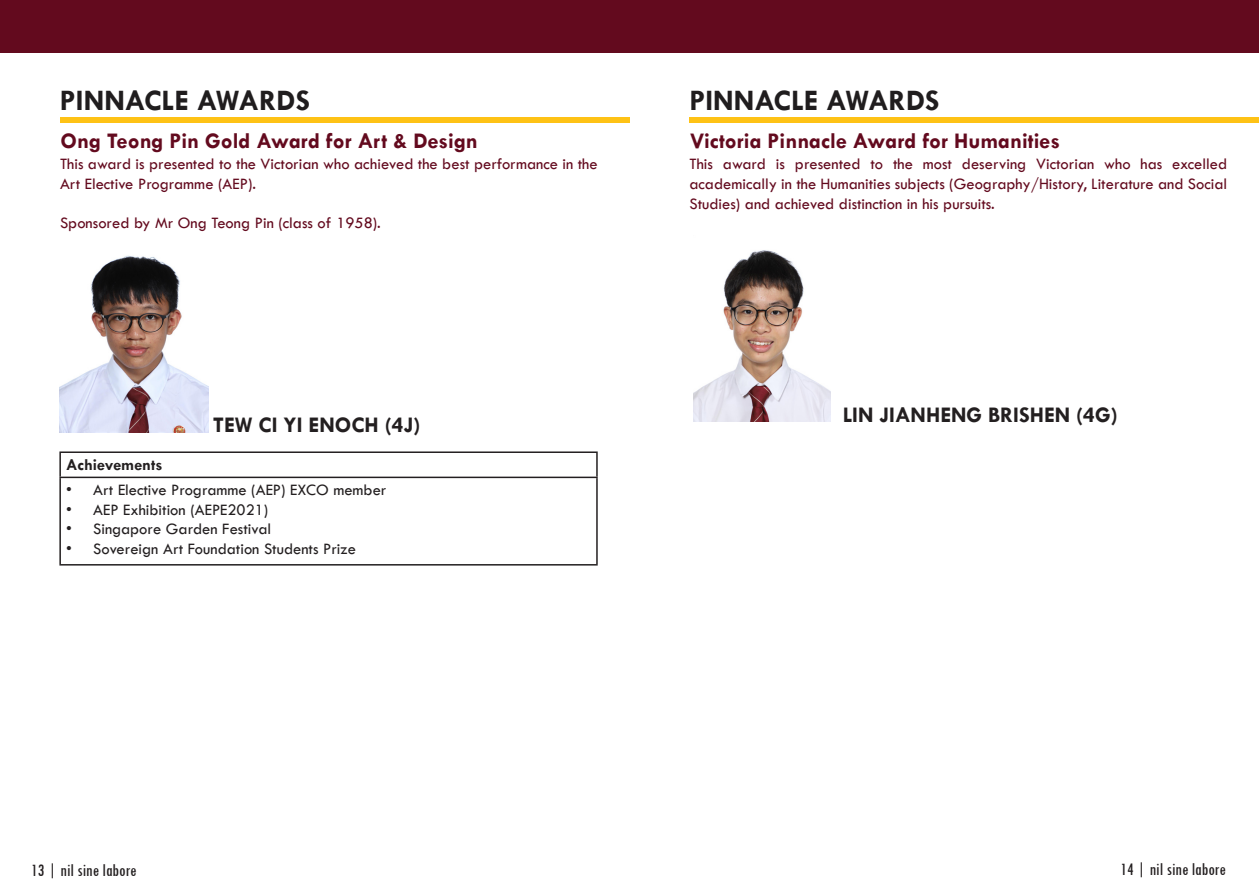
<style>
.page{position:relative;width:1259px;height:893px;background:#fff}
.page>*{position:absolute;margin:0;border:0;box-sizing:border-box;transform-origin:0 0}
.t1{font:700 30px "Tw Cen";color:#201d1e}
.t2{font:700 22.5px "Tw Cen";color:#630a1e}
.t3{font:700 22.5px "Tw Cen";color:#231f20}
.t4{font:condensed 18px "Tw Cen";color:#231f20}
.t5{font:16.5px/19.8px "Tw Cen";color:#630a1e}
.t6{font:16.5px "Tw Cen";color:#231f20}
.t7{font:700 16.5px "Tw Cen";color:#231f20}
</style>
<div class="page">
<div style="left:0;top:0;width:1259px;height:52px;background:#630a1e"></div>
<div style="left:689px;top:117px;width:570px;height:6px;background:#fec216"></div>
<div style="left:60px;top:117px;width:569px;height:6px;background:#fec216"></div>
<hr style="left:59px;top:451px;width:539px;height:2px;background:#231f20">
<hr style="left:59px;top:453px;width:2px;height:24px;background:#231f20">
<hr style="left:596px;top:453px;width:2px;height:24px;background:#231f20">
<hr style="left:59px;top:477px;width:539px;height:1px;background:#231f20">
<hr style="left:59px;top:478px;width:2px;height:86px;background:#231f20">
<hr style="left:596px;top:478px;width:2px;height:86px;background:#231f20">
<hr style="left:59px;top:564px;width:539px;height:2px;background:#231f20">
<img style="left:59px;top:255px;width:150px;height:177px">
<img style="left:693px;top:250px;width:138px;height:172px">
<p class="t1" style="left:60px;top:82px;width:251px">PINNACLE AWARDS</p>
<p class="t2" style="left:61px;top:127px;width:419px">Ong Teong Pin Gold Award for Art &amp; Design</p>
<p class="t5" style="left:60px;top:154px;width:539px">This award is presented to the Victorian who achieved the best performance in the<br>Art Elective Programme (AEP).</p>
<p class="t5" style="left:60px;top:213px;width:322px">Sponsored by Mr Ong Teong Pin (class of 1958).</p>
<p class="t3" style="left:213px;top:412px;width:209px">TEW CI YI ENOCH (4J)</p>
<p class="t7" style="left:66px;top:454px;width:98px">Achievements</p>
<p class="t6" style="left:66px;top:480px;width:322px">• Art Elective Programme (AEP) EXCO member</p>
<p class="t6" style="left:66px;top:499px;width:204px">• AEP Exhibition (AEPE2021)</p>
<p class="t6" style="left:66px;top:519px;width:206px">• Singapore Garden Festival</p>
<p class="t6" style="left:66px;top:539px;width:291px">• Sovereign Art Foundation Students Prize</p>
<p class="t1" style="left:689px;top:82px;width:251px">PINNACLE AWARDS</p>
<p class="t2" style="left:690px;top:127px;width:371px">Victoria Pinnacle Award for Humanities</p>
<p class="t5" style="left:689px;top:154px;width:539px;text-align:justify">This award is presented to the most deserving Victorian who has excelled academically in the Humanities subjects (Geography/History, Literature and Social Studies) and achieved distinction in his pursuits.</p>
<p class="t3" style="left:842px;top:401px;width:276px">LIN JIANHENG BRISHEN (4G)</p>
<p class="t4" style="left:31px;top:860px;width:107px">13 | nil sine labore</p>
<p class="t4" style="left:1120px;top:859px;width:107px">14 | nil sine labore</p>
</div>
